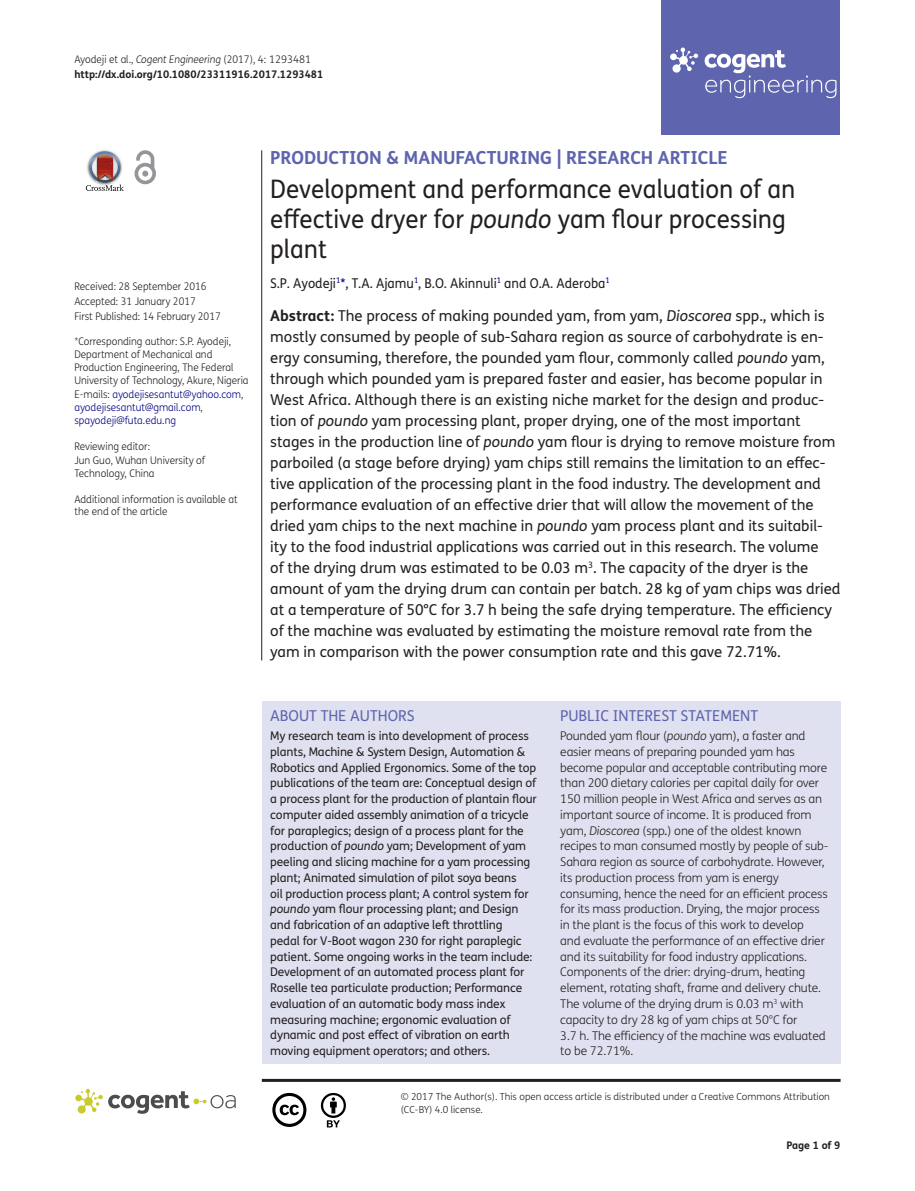
<style>
.page{position:relative;width:915px;height:1191px;background:#fff}
.page>*{position:absolute;margin:0;border:0;box-sizing:border-box;transform-origin:0 0}
.t1{font:25.5px/30px "FS Me Pro";color:#231f20;scale:.95 1}
.t2{font:700 18px "FS Me Pro";color:#5e65ae}
.t3{font:15px/21px "FS Me Pro";color:#231f20}
.t4{font:15px "FS Me Pro";color:#5e65ae}
.t5{font:13.5px "FS Me Pro";color:#231f20;scale:.95 1}
.t6{font:12px/15.8px "FS Me Pro";letter-spacing:-.01em;color:#231f20}
.t7{font:300 12px/15.8px "FS Me Pro";letter-spacing:-.01em;color:#231f20}
.t8{font:300 10.5px/12.8px "FS Me Pro";color:#231f20;scale:.95 1}
.t9{font:700 10.5px/15px "FS Me Pro";color:#231f20}
.t10{font:300 10.5px/12.8px "FS Me Pro";color:#000080;scale:.95 1}
.t11{font:300 9.75px/12.8px "FS Me Pro";color:#231f20}
.s1{font-weight:300}
.s2{font-weight:300;font-style:italic}
.s3{color:#231f20}
.s4{font-style:italic}
.s5{color:#000080}
.s6{font-weight:700}
.s7{font-weight:400;font-style:italic}
</style>
<div class="page">
<div style="left:661px;top:0;width:179px;height:134px;background:#5e65ae"></div>
<svg style="left:670px;top:48px;width:28px;height:25px"></svg>
<svg style="left:704px;top:50px;width:132px;height:48px"></svg>
<div style="left:261px;top:701px;width:579px;height:362px;background:#e0e1f0"></div>
<svg style="left:86px;top:151px;width:38px;height:40px"></svg>
<svg style="left:134px;top:150px;width:22px;height:34px"></svg>
<hr style="left:261px;top:150px;width:1px;height:510px;background:#231f20">
<hr style="left:262px;top:1078px;width:578px;height:3px;background:#231f20">
<svg style="left:75px;top:1089px;width:161px;height:24px"></svg>
<svg style="left:272px;top:1093px;width:34px;height:34px"></svg>
<svg style="left:321px;top:1093px;width:25px;height:34px"></svg>
<p class="t9" style="left:74px;top:51px;width:250px"><span class="s1">Ayodeji et al.,</span> <span class="s2">Cogent Engineering</span> <span class="s1">(2017), 4: 1293481 </span>http://dx.doi.org/10.1080/23311916.2017.1293481</p>
<p class="t8" style="left:74px;top:279px;width:155px;line-height:14.9px">Received: 28 September 2016<br>Accepted: 31 January 2017<br>First Published: 14 February 2017</p>
<p class="t8" style="left:74px;top:335px;width:185px">*Corresponding author: S.P. Ayodeji, Department of Mechanical and Production Engineering, The Federal University of Technology, Akure, Nigeria</p>
<p class="t10" style="left:74px;top:388px;width:179px"><span class="s3">E-mails:</span> ayodejisesantut@yahoo.com<span class="s3">, </span>ayodejisesantut@gmail.com<span class="s3">, </span>spayodeji@futa.edu.ng</p>
<p class="t8" style="left:74px;top:438px;width:139px;line-height:14.9px">Reviewing editor:<br>Jun Guo, Wuhan University of</p>
<p class="t8" style="left:74px;top:467px;width:86px">Technology, China</p>
<p class="t8" style="left:74px;top:492px;width:173px">Additional information is available at the end of the article</p>
<p class="t2" style="left:270px;top:143px;width:459px">PRODUCTION &amp; MANUFACTURING | RESEARCH ARTICLE</p>
<h1 class="t1" style="left:270px;top:174px;width:554px">Development and performance evaluation of an effective dryer for <span class="s4">poundo</span> yam flour processing plant</h1>
<p class="t5" style="left:270px;top:273px;width:359px">S.P. Ayodeji<sup>1</sup><span class="s5">*</span>, T.A. Ajamu<sup>1</sup>, B.O. Akinnuli<sup>1</sup> and O.A. Aderoba<sup>1</sup></p>
<p class="t3" style="left:270px;top:305px;width:571px"><span class="s6">Abstract:</span> The process of making pounded yam, from yam, <span class="s4">Dioscorea</span> spp., which is mostly consumed by people of sub-Sahara region as source of carbohydrate is en&shy;ergy consuming, therefore, the pounded yam flour, commonly called <span class="s4">poundo</span> yam, through which pounded yam is prepared faster and easier, has become popular in West Africa. Although there is an existing niche market for the design and produc&shy;tion of <span class="s4">poundo</span> yam processing plant, proper drying, one of the most important stages in the production line of <span class="s4">poundo</span> yam flour is drying to remove moisture from parboiled (a stage before drying) yam chips still remains the limitation to an effec&shy;tive application of the processing plant in the food industry. The development and performance evaluation of an effective drier that will allow the movement of the dried yam chips to the next machine in <span class="s4">poundo</span> yam process plant and its suitabil&shy;ity to the food industrial applications was carried out in this research. The volume<br>of the drying drum was estimated to be 0.03 m<sup>3</sup>. The capacity of the dryer is the amount of yam the drying drum can contain per batch. 28 kg of yam chips was dried at a temperature of 50°C for 3.7 h being the safe drying temperature. The efficiency of the machine was evaluated by estimating the moisture removal rate from the yam in comparison with the power consumption rate and this gave 72.71%.</p>
<p class="t4" style="left:270px;top:705px;width:146px">ABOUT THE AUTHORS</p>
<p class="t6" style="left:270px;top:728px;width:268px">My research team is into development of process plants, Machine &amp; System Design, Automation &amp; Robotics and Applied Ergonomics. Some of the top publications of the team are: Conceptual design of a process plant for the production of plantain flour computer aided assembly animation of a tricycle for paraplegics; design of a process plant for the production of <span class="s4">poundo</span> yam; Development of yam peeling and slicing machine for a yam processing plant; Animated simulation of pilot soya beans<br>oil production process plant; A control system for <span class="s4">poundo</span> yam flour processing plant; and Design and fabrication of an adaptive left throttling<br>pedal for V-Boot wagon 230 for right paraplegic patient. Some ongoing works in the team include:<br>Development of an automated process plant for Roselle tea particulate production; Performance evaluation of an automatic body mass index measuring machine; ergonomic evaluation of dynamic and post effect of vibration on earth moving equipment operators; and others.</p>
<p class="t4" style="left:560px;top:705px;width:199px">PUBLIC INTEREST STATEMENT</p>
<p class="t7" style="left:560px;top:728px;width:269px">Pounded yam flour (<span class="s4">poundo</span> yam), a faster and easier means of preparing pounded yam has become popular and acceptable contributing more than 200 dietary calories per capital daily for over 150 million people in West Africa and serves as an important source of income. It is produced from yam, <span class="s4">Dioscorea</span> (spp<span class="s7">.</span>) one of the oldest known recipes to man consumed mostly by people of sub-Sahara region as source of carbohydrate. However, its production process from yam is energy consuming, hence the need for an efficient process for its mass production. Drying, the major process in the plant is the focus of this work to develop<br>and evaluate the performance of an effective drier and its suitability for food industry applications.<br>Components of the drier: drying-drum, heating element, rotating shaft, frame and delivery chute.<br>The volume of the drying drum is 0.03 m<sup>3</sup> with capacity to dry 28 kg of yam chips at 50°C for<br>3.7 h. The efficiency of the machine was evaluated to be 72.71%.</p>
<p class="t11" style="left:400px;top:1090px;width:430px">© 2017 The Author(s). This open access article is distributed under a Creative Commons Attribution (CC-BY) 4.0 license.</p>
<p class="t9" style="left:786px;top:1137px;width:56px">Page 1 of 9</p>
</div>
